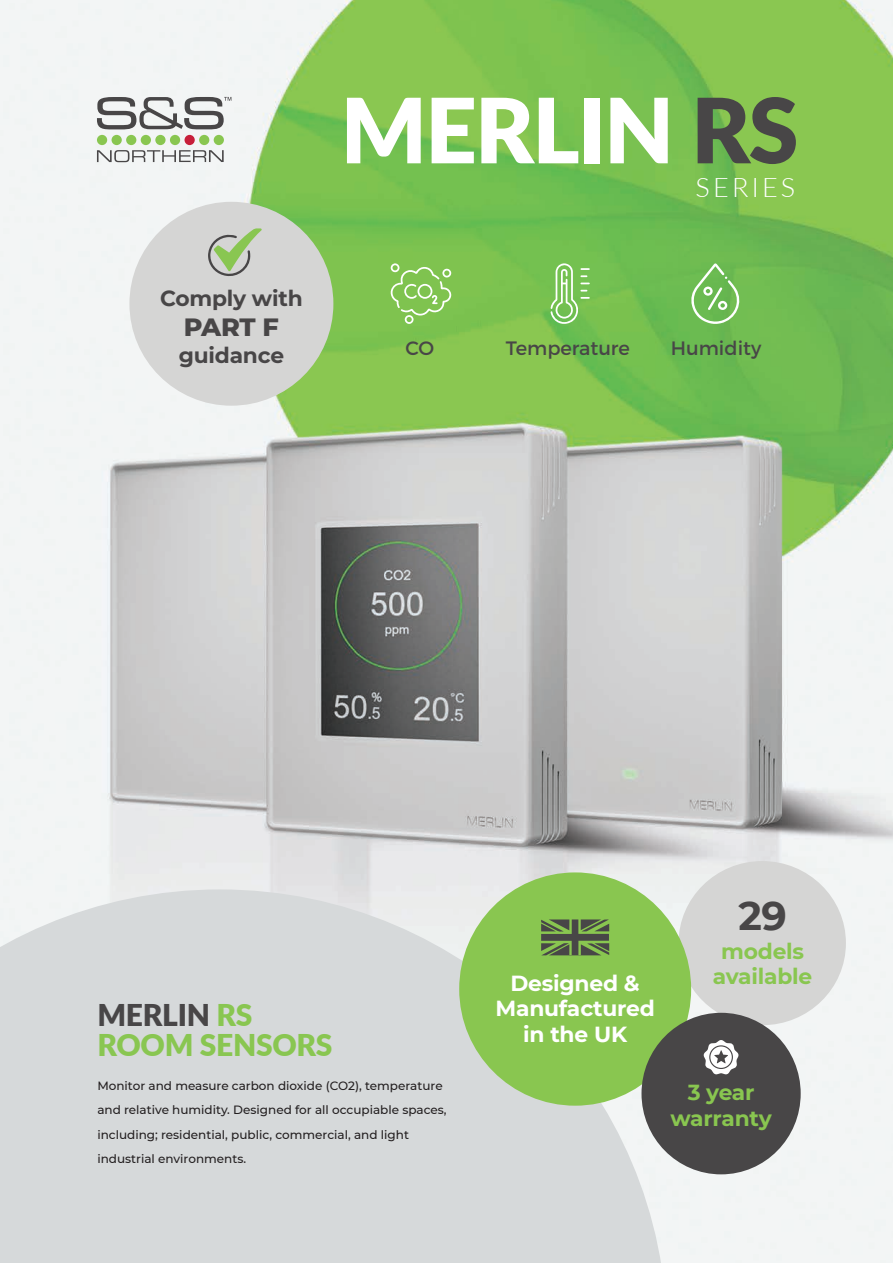
<style>
.page{position:relative;width:893px;height:1263px;background:#fff}
.page>*{position:absolute;margin:0;border:0;box-sizing:border-box;transform-origin:0 0}
.t1{font:900 90px "Lato";letter-spacing:-.02em;color:#fff}
.t2{font:700 39.75px "Montserrat";color:#484647}
.t3{font:900 30px/30px "Lato";letter-spacing:-.01em;color:#89c651}
.t4{font:300 27px "Lato";letter-spacing:.12em;color:#fff}
.t5{font:800 25.5px "Montserrat";color:#484647}
.t6{font:700 21.75px/25.5px "Montserrat";letter-spacing:-.01em;color:#fff;text-align:center}
.t7{font:700 21.75px/25.5px "Montserrat";letter-spacing:-.01em;color:#89c650;text-align:center}
.t8{font:700 21.75px "Montserrat";letter-spacing:-.01em;color:#484647}
.t9{font:19.35px "Montserrat";color:#484647}
.t10{font:500 12px/24.6px "Montserrat";color:#231f20}
.s1{color:#484647}
</style>
<div class="page">
<img style="left:0;top:0;width:892px;height:1263px">
<svg style="left:0;top:889px;width:667px;height:374px;background:#d7dadb"></svg>
<svg style="left:97px;top:150px;width:127px;height:12px"></svg>
<svg style="left:97px;top:97px;width:134px;height:32px"></svg>
<div style="left:97px;top:135px;width:10px;height:10px;background:#89c650;border-radius:50%"></div>
<div style="left:111px;top:135px;width:11px;height:10px;background:#89c650;border-radius:50%"></div>
<div style="left:126px;top:135px;width:10px;height:10px;background:#89c650;border-radius:50%"></div>
<div style="left:141px;top:135px;width:10px;height:10px;background:#89c650;border-radius:50%"></div>
<div style="left:155px;top:135px;width:10px;height:10px;background:#89c650;border-radius:50%"></div>
<div style="left:170px;top:135px;width:10px;height:10px;background:#89c650;border-radius:50%"></div>
<div style="left:184px;top:135px;width:11px;height:10px;background:#c71f3a;border-radius:50%"></div>
<div style="left:199px;top:135px;width:10px;height:10px;background:#89c650;border-radius:50%"></div>
<div style="left:214px;top:135px;width:10px;height:10px;background:#89c650;border-radius:50%"></div>
<div style="left:129px;top:202px;width:204px;height:204px;background:#d5d5d4;border-radius:50%"></div>
<div style="left:678px;top:861px;width:167px;height:164px;background:#d5d5d4;border-radius:50%"></div>
<div style="left:459px;top:872px;width:232px;height:233px;background:#89c650;border-radius:50%"></div>
<div style="left:641px;top:1012px;width:159px;height:162px;background:#484647;border-radius:50%"></div>
<svg style="left:391px;top:263px;width:60px;height:61px;background:#92cc6a"></svg>
<svg style="left:550px;top:263px;width:39px;height:62px;background:#90cd75"></svg>
<svg style="left:690px;top:263px;width:54px;height:61px;background:#83c56c"></svg>
<svg style="left:541px;top:919px;width:68px;height:36px"></svg>
<svg style="left:208px;top:228px;width:54px;height:49px"></svg>
<svg style="left:703px;top:1040px;width:35px;height:34px"></svg>
<h3 class="t8" style="left:160px;top:289px;width:144px">Comply with</h3>
<h3 class="t5" style="left:184px;top:312px;width:97px">PART F</h3>
<h3 class="t8" style="left:179px;top:346px;width:107px">guidance</h3>
<h1 class="t1" style="left:340px;top:80px;width:459px">MERLIN <span class="s1">RS</span></h1>
<h3 class="t4" style="left:695px;top:172px;width:101px">SERIES</h3>
<h3 class="t9" style="left:405px;top:340px;width:30px">CO</h3>
<h3 class="t9" style="left:506px;top:340px;width:125px">Temperature</h3>
<h3 class="t9" style="left:670px;top:340px;width:92px">Humidity</h3>
<h3 class="t3" style="left:97px;top:1000px;width:237px"><span class="s1">MERLIN</span> RS<br>ROOM SENSORS</h3>
<p class="t10" style="left:97px;top:1074px;width:351px">Monitor and measure carbon dioxide (CO2), temperature and relative humidity. Designed for all occupiable spaces, including; residential, public, commercial, and light industrial environments.</p>
<h3 class="t6" style="left:495px;top:972px;width:161px">Designed &amp;<br>Manufactured in the UK</h3>
<h2 class="t2" style="left:738px;top:898px;width:50px">29</h2>
<h3 class="t7" style="left:712px;top:940px;width:101px">models available</h3>
<h3 class="t7" style="left:670px;top:1081px;width:103px">3 year warranty</h3>
</div>
